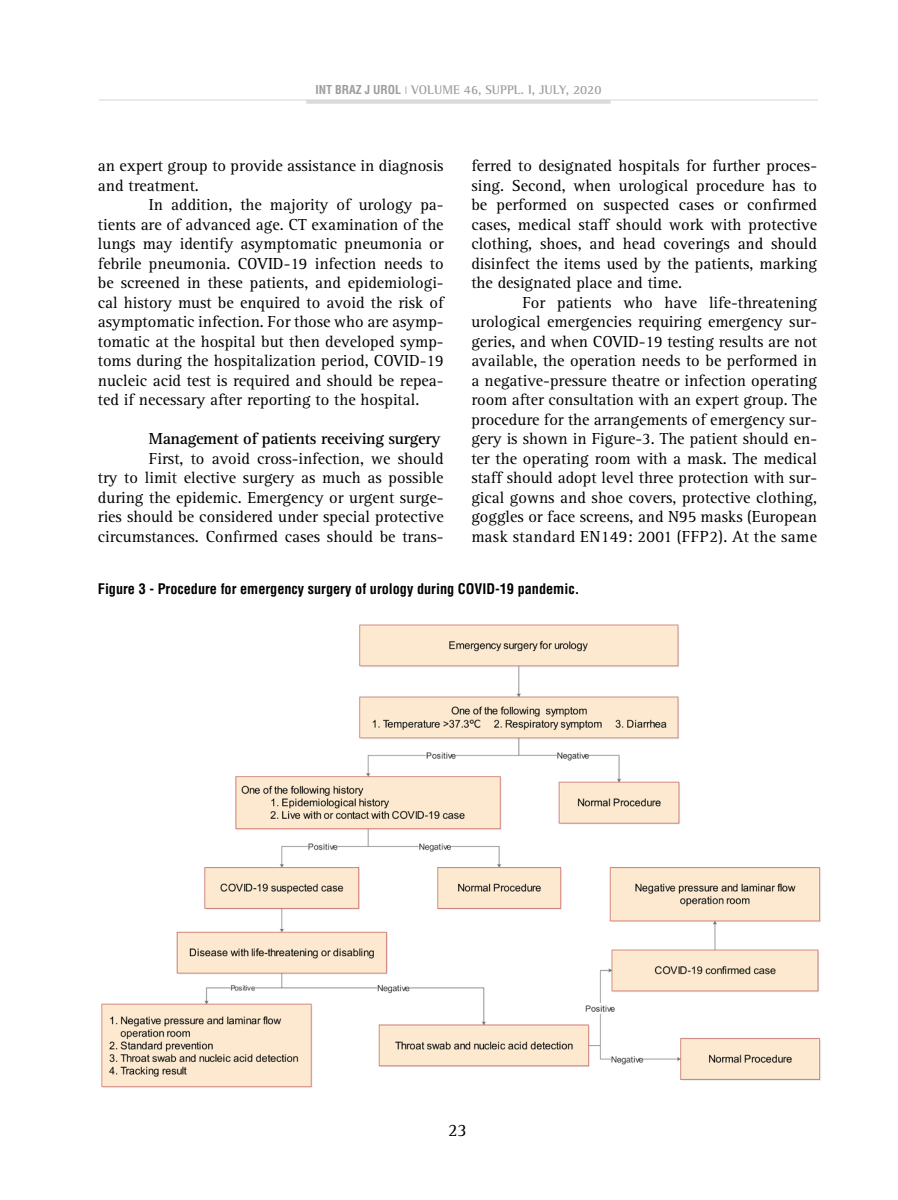
<style>
.page{position:relative;width:898px;height:1200px;background:#fff}
.page>*{position:absolute;margin:0;border:0;box-sizing:border-box;transform-origin:0 0}
.t1{font:18px "Rotis Serif";color:#000}
.TEXTO_ARTIGO{font:16.5px/19.5px "Rotis Serif";color:#000;text-align:justify}
.TEXTO_ARTIGO-2{font:700 16.5px "Rotis Serif";letter-spacing:-.02em;color:#000}
.TITULO_TABELAS_E_FIG{font:700 condensed 14.25px "Helvetica";color:#000}
.t2{font:700 12.75px "Rotis Semi Serif";color:#9d9d9c}
.s1{font-family:"Helvetica";font-stretch:condensed;font-size:12px}
</style>
<div class="page">
<hr style="left:99px;top:99px;width:718px;height:2px;background:#e3e3e3">
<hr style="left:306px;top:100px;width:304px;height:4px;background:#dadada">
<img style="left:102px;top:624px;width:719px;height:463px">
<p class="t2" style="left:315px;top:82px;width:287px"><span class="s1">INT BRAZ J UROL</span> <sup>|</sup> VOLUME 46, SUPPL. I, JULY, 2020</p>
<p class="TEXTO_ARTIGO" style="left:98px;top:156px;width:347px">an expert group to provide assistance in diagnosis and treatment.</p>
<p class="TEXTO_ARTIGO" style="left:98px;top:195px;width:347px;text-indent:51px">In addition, the majority of urology pa&shy;tients are of advanced age. CT examination of the lungs may identify asymptomatic pneumonia or febrile pneumonia. COVID-19 infection needs to be screened in these patients, and epidemiologi&shy;cal history must be enquired to avoid the risk of asymptomatic infection. For those who are asymp&shy;tomatic at the hospital but then developed symp&shy;toms during the hospitalization period, COVID-19 nucleic acid test is required and should be repea&shy;ted if necessary after reporting to the hospital.</p>
<p class="TEXTO_ARTIGO-2" style="left:149px;top:429px;width:293px">Management of patients receiving surgery</p>
<p class="TEXTO_ARTIGO" style="left:98px;top:449px;width:347px;text-indent:51px">First, to avoid cross-infection, we should try to limit elective surgery as much as possible during the epidemic. Emergency or urgent surge&shy;ries should be considered under special protective circumstances. Confirmed cases should be trans-</p>
<p class="TEXTO_ARTIGO" style="left:471px;top:156px;width:347px">ferred to designated hospitals for further proces&shy;sing. Second, when urological procedure has to be performed on suspected cases or confirmed cases, medical staff should work with protective clothing, shoes, and head coverings and should disinfect the items used by the patients, marking the designated place and time.</p>
<p class="TEXTO_ARTIGO" style="left:471px;top:293px;width:347px;text-indent:51px">For patients who have life-threatening urological emergencies requiring emergency sur&shy;geries, and when COVID-19 testing results are not available, the operation needs to be performed in a negative-pressure theatre or infection operating room after consultation with an expert group. The procedure for the arrangements of emergency sur&shy;gery is shown in Figure-3. The patient should en&shy;ter the operating room with a mask. The medical staff should adopt level three protection with sur&shy;gical gowns and shoe covers, protective clothing, goggles or face screens, and N95 masks (European mask standard EN149: 2001 (FFP2). At the same</p>
<p class="TITULO_TABELAS_E_FIG" style="left:98px;top:579px;width:483px">Figure 3 - Procedure for emergency surgery of urology during COVID-19 pandemic.</p>
<p class="t1" style="left:448px;top:1119px;width:20px">23</p>
</div>
